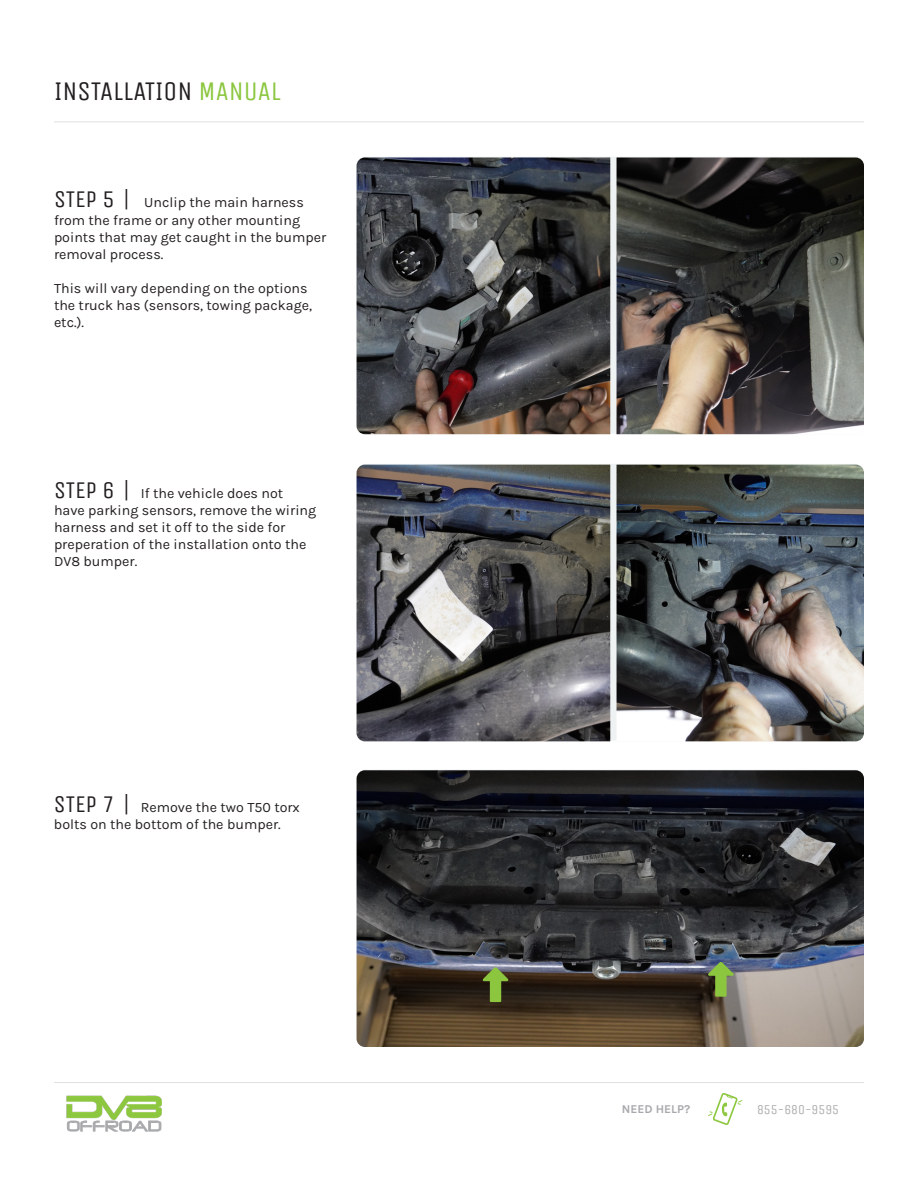
<style>
.page{position:relative;width:918px;height:1188px;background:#fff}
.page>*{position:absolute;margin:0;border:0;box-sizing:border-box;transform-origin:0 0}
.t1{font:27px "Unica One";color:#231f20}
.t2{font:14.25px/17.1px "Karla";color:#231f20}
.t3{font:13.5px "Unica One";color:#aeadad}
.t4{font:700 12px "Karla";color:#a8a9ad}
.s1{color:#8bc63e}
.s2{font-family:"Unica One";font-size:24px}
</style>
<div class="page">
<hr style="left:54px;top:122px;width:810px;height:1px;background:#e2e0e0">
<svg style="left:708px;top:1093px;width:34px;height:32px"></svg>
<hr style="left:54px;top:1082px;width:810px;height:1px;background:#e2e0e0">
<img style="left:66px;top:1095px;width:96px;height:37px">
<img style="left:357px;top:770px;width:507px;height:277px">
<img style="left:357px;top:158px;width:253px;height:276px">
<img style="left:617px;top:158px;width:247px;height:276px">
<img style="left:357px;top:465px;width:253px;height:276px">
<img style="left:617px;top:465px;width:247px;height:276px">
<svg style="left:708px;top:962px;width:26px;height:35px"></svg>
<svg style="left:482px;top:967px;width:27px;height:35px"></svg>
<p class="t1" style="left:54px;top:76px;width:228px">INSTALLATION <span class="s1">MANUAL</span></p>
<p class="t2" style="left:54px;top:194px;width:274px"><span class="s2">STEP 5 |</span> Unclip the main harness from the frame or any other mounting points that may get caught in the bumper removal process.</p>
<p class="t2" style="left:54px;top:279px;width:260px">This will vary depending on the options the truck has (sensors, towing package, etc.).</p>
<p class="t2" style="left:54px;top:484px;width:264px"><span class="s2">STEP 6 |</span> If the vehicle does not have parking sensors, remove the wiring harness and set it off to the side for preperation of the installation onto the<br>DV8 bumper.</p>
<p class="t2" style="left:54px;top:798px;width:247px"><span class="s2">STEP 7 |</span> Remove the two T50 torx bolts on the bottom of the bumper.</p>
<p class="t4" style="left:622px;top:1101px;width:70px">NEED HELP?</p>
<p class="t3" style="left:757px;top:1102px;width:84px">855-680-9595</p>
</div>
